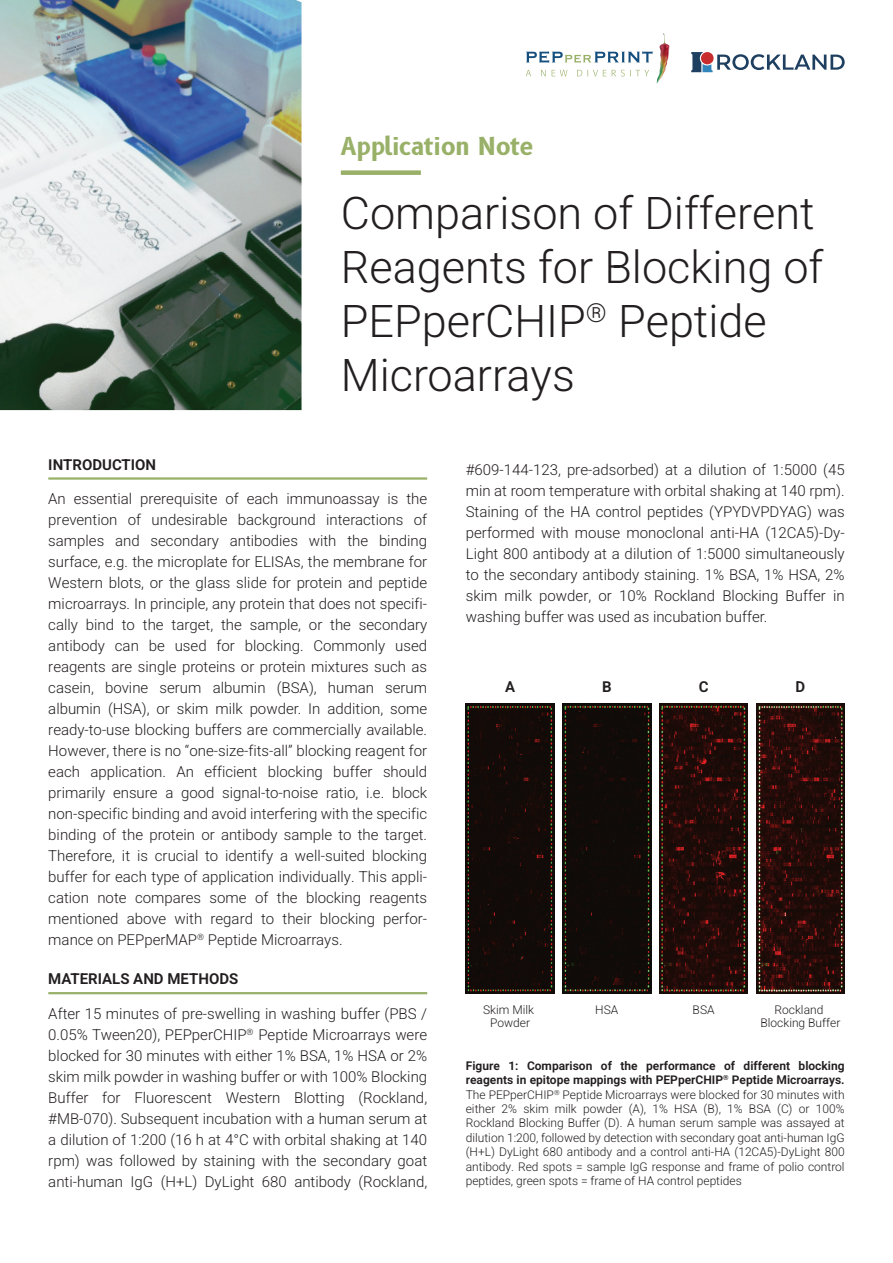
<style>
.page{position:relative;width:893px;height:1263px;background:#fff}
.page>*{position:absolute;margin:0;border:0;box-sizing:border-box;transform-origin:0 0}
.t1{font:300 45px/54px "Heebo";color:#231f20}
.t2{font:700 24px "B612";color:#98b067}
.t3{font:300 15px/21px "Heebo";color:#231f20;text-align:justify}
.t4{font:600 15px "Heebo";color:#231f20}
.t5{font:300 12px/14.4px "Heebo";color:#231f20;text-align:center}
.s1{font-weight:600}
</style>
<div class="page">
<hr style="left:48px;top:477px;width:379px;height:3px;background:#98b067">
<hr style="left:48px;top:992px;width:379px;height:2px;background:#98b067">
<img style="left:466px;top:704px;width:88px;height:289px">
<img style="left:563px;top:704px;width:88px;height:289px">
<img style="left:659px;top:704px;width:89px;height:289px">
<img style="left:756px;top:704px;width:89px;height:289px">
<img style="left:656px;top:33px;width:14px;height:51px">
<svg style="left:526px;top:70px;width:123px;height:6px"></svg>
<svg style="left:526px;top:51px;width:126px;height:12px"></svg>
<svg style="left:691px;top:52px;width:154px;height:20px"></svg>
<div style="left:341px;top:170px;width:80px;height:5px;background:#98b067"></div>
<img style="left:0;top:0;width:302px;height:410px">
<h2 class="t2" style="left:341px;top:132px;width:194px">Application Note</h2>
<h1 class="t1" style="left:341px;top:186px;width:484px">Comparison of Different<br>Reagents for Blocking of<br>PEPperCHIP<sup>®</sup> Peptide<br>Microarrays</h1>
<p class="t3" style="left:466px;top:270px;width:380px">After 15 minutes of pre-swelling in washing buffer (PBS /</p>
<p class="t3" style="left:466px;top:312px;width:380px">blocked for 30 minutes with either 1% BSA, 1% HSA or 2%</p>
<p class="t4" style="left:48px;top:454px;width:109px">INTRODUCTION</p>
<p class="t3" style="left:48px;top:488px;width:380px">An essential prerequisite of each immunoassay is the prevention of undesirable background interactions of samples and secondary antibodies with the binding surface, e.g. the microplate for ELISAs, the membrane for Western blots, or the glass slide for protein and peptide microarrays. In principle, any protein that does not specifi&shy;cally bind to the target, the sample, or the secondary antibody can be used for blocking. Commonly used reagents are single proteins or protein mixtures such as casein, bovine serum albumin (BSA), human serum albumin (HSA), or skim milk powder. In addition, some ready-to-use blocking buffers are commercially available.<br>However, there is no “one-size-fits-all” blocking reagent for each application. An efficient blocking buffer should primarily ensure a good signal-to-noise ratio, i.e. block non-specific binding and avoid interfering with the specific binding of the protein or antibody sample to the target.<br>Therefore, it is crucial to identify a well-suited blocking buffer for each type of application individually. This appli&shy;cation note compares some of the blocking reagents mentioned above with regard to their blocking perfor&shy;mance on PEPperMAP<sup>®</sup> Peptide Microarrays.</p>
<p class="t4" style="left:48px;top:969px;width:191px">MATERIALS AND METHODS</p>
<p class="t3" style="left:48px;top:1003px;width:380px">After 15 minutes of pre-swelling in washing buffer (PBS / 0.05% Tween20), PEPperCHIP<sup>®</sup> Peptide Microarrays were blocked for 30 minutes with either 1% BSA, 1% HSA or 2% skim milk powder in washing buffer or with 100% Blocking Buffer for Fluorescent Western Blotting (Rockland, #MB-070). Subsequent incubation with a human serum at a dilution of 1:200 (16 h at 4°C with orbital shaking at 140 rpm) was followed by staining with the secondary goat anti-human IgG (H+L) DyLight 680 antibody (Rockland,</p>
<p class="t3" style="left:466px;top:459px;width:380px">#609-144-123, pre-adsorbed) at a dilution of 1:5000 (45 min at room temperature with orbital shaking at 140 rpm).<br>Staining of the HA control peptides (YPYDVPDYAG) was performed with mouse monoclonal anti-HA (12CA5)-Dy-Light 800 antibody at a dilution of 1:5000 simultaneously to the secondary antibody staining. 1% BSA, 1% HSA, 2% skim milk powder, or 10% Rockland Blocking Buffer in washing buffer was used as incubation buffer.</p>
<p class="t4" style="left:505px;top:676px;width:12px">A</p>
<p class="t4" style="left:602px;top:676px;width:11px">B</p>
<p class="t4" style="left:699px;top:676px;width:11px">C</p>
<p class="t4" style="left:795px;top:676px;width:11px">D</p>
<p class="t5" style="left:483px;top:1002px;width:52px;line-height:13.5px">Skim Milk<br>Powder</p>
<p class="t5" style="left:693px;top:1002px;width:23px">BSA</p>
<p class="t5" style="left:760px;top:1002px;width:81px;line-height:13.5px">Rockland<br>Blocking Buffer</p>
<p class="t5" style="left:595px;top:1002px;width:25px">HSA</p>
<p class="t5" style="left:466px;top:1058px;width:380px;text-align:justify"><span class="s1">Figure 1: Comparison of the performance of different blocking reagents in epitope mappings with PEPperCHIP</span><sup>®</sup> <span class="s1">Peptide Microarrays.<br></span>The PEPperCHIP<sup>®</sup> Peptide Microarrays were blocked for 30 minutes with either 2% skim milk powder (A), 1% HSA (B), 1% BSA (C) or 100% Rockland Blocking Buffer (D). A human serum sample was assayed at dilution 1:200, followed by detection with secondary goat anti-human IgG (H+L) DyLight 680 antibody and a control anti-HA (12CA5)-DyLight 800 antibody. Red spots = sample IgG response and frame of polio control peptides, green spots = frame of HA control peptides</p>
</div>
